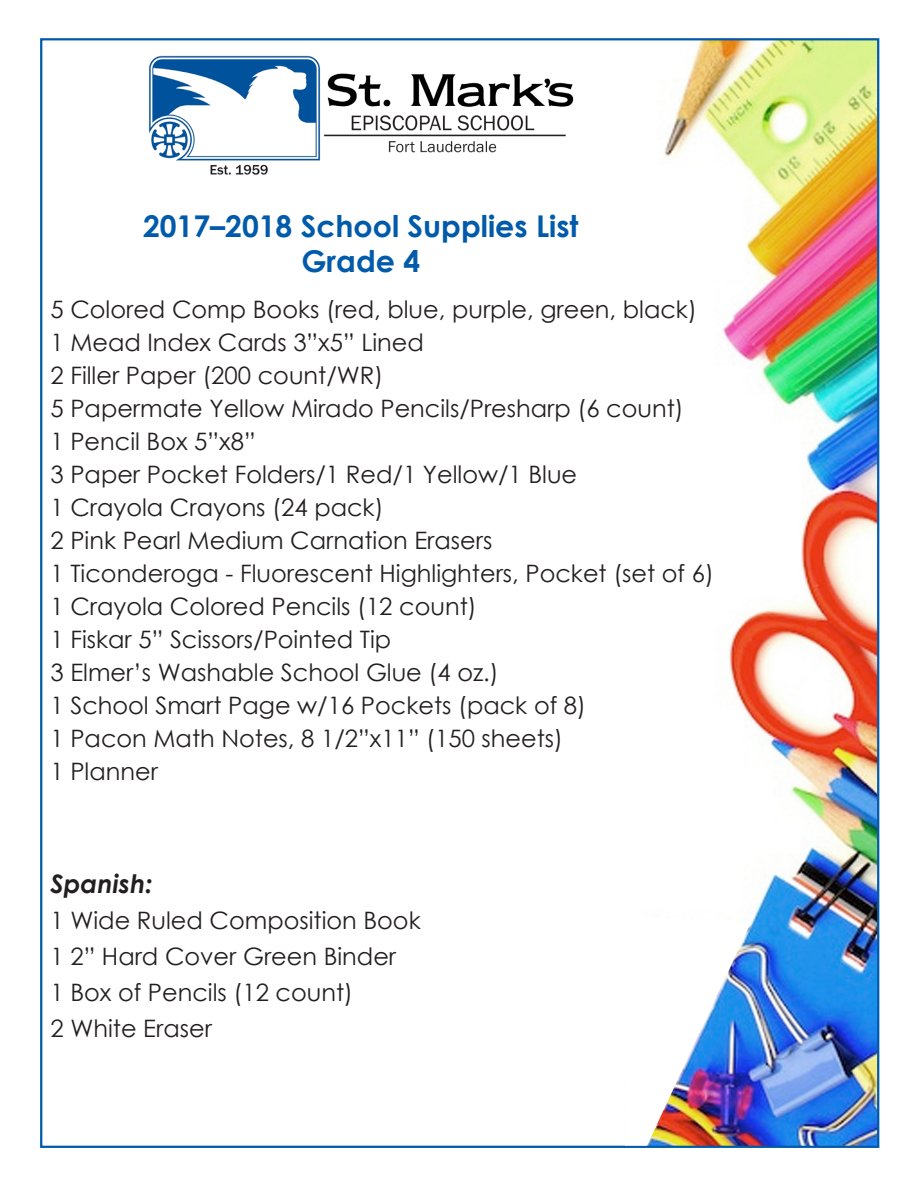
<style>
.page{position:relative;width:918px;height:1188px;background:#fff}
.page>*{position:absolute;margin:0;border:0;box-sizing:border-box;transform-origin:0 0}
.t1{font:700 30px "Century Gothic";color:#015aaa}
.t2{font:italic 700 25.5px "Century Gothic";color:#231f20}
.t3{font:24px "Century Gothic";color:#231f20}
</style>
<div class="page">
<img style="left:664px;top:41px;width:212px;height:1104px">
<img style="left:149px;top:55px;width:425px;height:120px">
<img style="left:625px;top:916px;width:126px;height:230px">
<p class="t1" style="left:143px;top:204px;width:437px">2017–2018 School Supplies List</p>
<p class="t1" style="left:301px;top:238px;width:120px">Grade 4</p>
<p class="t3" style="left:50px;top:293px;width:648px">5 Colored Comp Books (red, blue, purple, green, black)</p>
<p class="t3" style="left:50px;top:326px;width:375px">1 Mead Index Cards 3”x5” Lined</p>
<p class="t3" style="left:50px;top:359px;width:334px">2 Filler Paper (200 count/WR)</p>
<p class="t3" style="left:50px;top:392px;width:635px">5 Papermate Yellow Mirado Pencils/Presharp (6 count)</p>
<p class="t3" style="left:50px;top:425px;width:207px">1 Pencil Box 5”x8”</p>
<p class="t3" style="left:50px;top:458px;width:528px">3 Paper Pocket Folders/1 Red/1 Yellow/1 Blue</p>
<p class="t3" style="left:50px;top:491px;width:335px">1 Crayola Crayons (24 pack)</p>
<p class="t3" style="left:50px;top:524px;width:443px">2 Pink Pearl Medium Carnation Erasers</p>
<p class="t3" style="left:50px;top:557px;width:665px">1 Ticonderoga - Fluorescent Highlighters, Pocket (set of 6)</p>
<p class="t3" style="left:50px;top:590px;width:428px">1 Crayola Colored Pencils (12 count)</p>
<p class="t3" style="left:50px;top:623px;width:342px">1 Fiskar 5” Scissors/Pointed Tip</p>
<p class="t3" style="left:50px;top:656px;width:450px">3 Elmer’s Washable School Glue (4 oz.)</p>
<p class="t3" style="left:50px;top:689px;width:537px">1 School Smart Page w/16 Pockets (pack of 8)</p>
<p class="t3" style="left:50px;top:722px;width:514px">1 Pacon Math Notes, 8 1/2”x11” (150 sheets)</p>
<p class="t3" style="left:50px;top:755px;width:109px">1 Planner</p>
<p class="t2" style="left:50px;top:864px;width:104px">Spanish:</p>
<p class="t3" style="left:50px;top:904px;width:372px">1 Wide Ruled Composition Book</p>
<p class="t3" style="left:50px;top:940px;width:347px">1 2” Hard Cover Green Binder</p>
<p class="t3" style="left:50px;top:976px;width:304px">1 Box of Pencils (12 count)</p>
<p class="t3" style="left:50px;top:1012px;width:163px">2 White Eraser</p>
</div>
